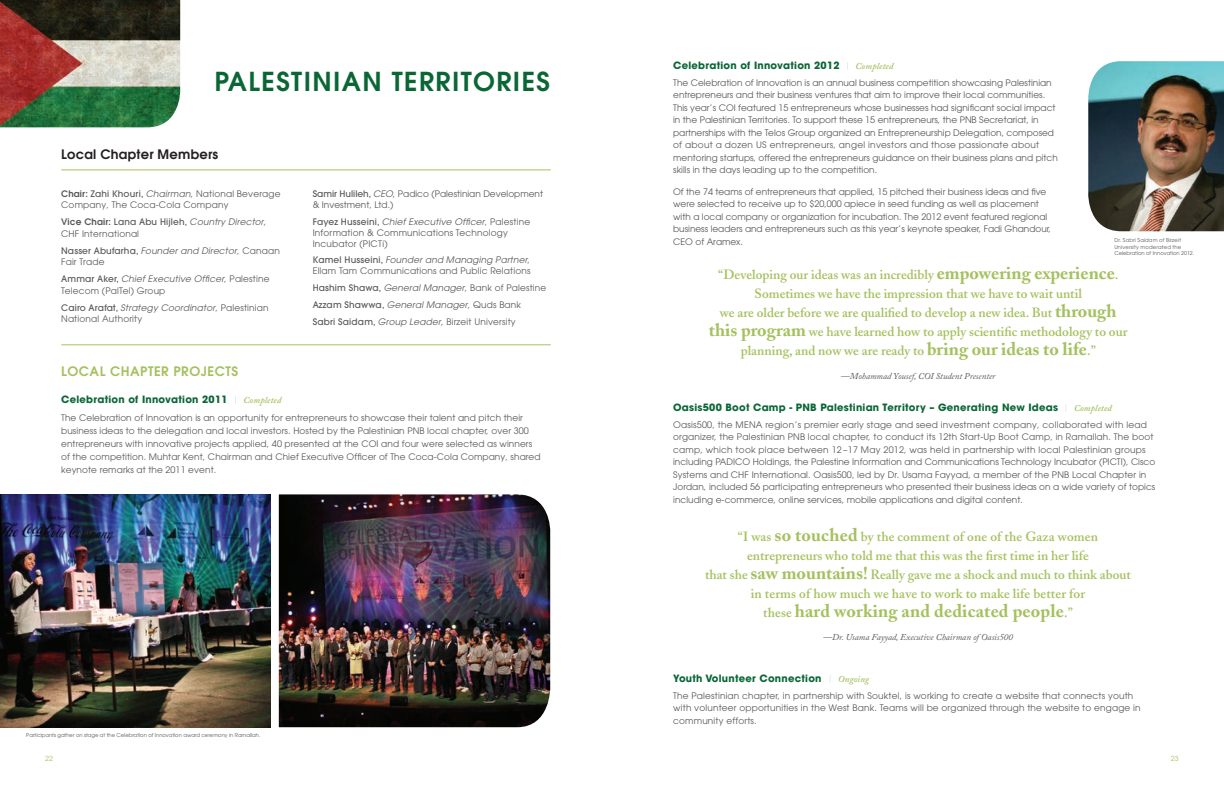
<style>
.page{position:relative;width:1224px;height:792px;background:#fff}
.page>*{position:absolute;margin:0;border:0;box-sizing:border-box;transform-origin:0 0}
.t1{font:600 26px "Avant Garde";color:#0b6636}
.t2{font:700 18.1px "Adobe Caslon";letter-spacing:.01em;color:#a5c15f}
.t3{font:600 13.3px/19px "Adobe Caslon";color:#a5c15f;text-align:center}
.t4{font:600 13px "Avant Garde";letter-spacing:.04em;color:#a5c15f}
.t5{font:600 13px "Avant Garde";letter-spacing:.02em;color:#231f20}
.t6{font:700 10px "Avant Garde";letter-spacing:.025em;color:#0b6636}
.t7{font:8.9px/12.5px "Avant Garde";letter-spacing:.01em;color:#57585a}
.t8{font:italic 8.9px "Adobe Caslon";color:#57585a}
.t9{font:italic 8.9px/11.3px "Avant Garde";letter-spacing:.02em;color:#57585a}
.t10{font:7px "Avant Garde";color:#a5c15f}
.t11{font:5.2px "Avant Garde";color:#57585a}
.t12{font:5.2px/6.5px "Avant Garde";letter-spacing:.025em;color:#57585a}
.s1{font-weight:600}
.s2{font-weight:500}
.s3{font-style:italic}
.s4{font-weight:500;font-style:normal}
.s5{font-style:normal}
.s6{font-weight:200;font-size:9px;color:#bcbdc0}
.s7{font-family:"Adobe Caslon";font-weight:600;font-style:italic;font-size:9px;color:#a5c15f}
.s8{font-weight:700;font-size:18.1px}
.s9{font-weight:600;font-size:13.3px}
</style>
<div class="page">
<hr style="left:61px;top:345px;width:490px;height:1px;background:#a5c15f">
<hr style="left:61px;top:170px;width:490px;height:1px;background:#a5c15f">
<img style="left:279px;top:494px;width:271px;height:233px">
<img style="left:0;top:495px;width:270px;height:232px">
<img style="left:0;top:0;width:180px;height:127px">
<img style="left:1088px;top:61px;width:136px;height:170px">
<h1 class="t1" style="left:214px;top:65px;width:63px">PALESTINIAN</h1>
<h1 class="t1" style="left:392px;top:65px;width:16px">TERRITORIES</h1>
<h3 class="t5" style="left:61px;top:146px;width:159px">Local Chapter Members</h3>
<p class="t7" style="left:61px;top:188px;width:221px;line-height:11.3px"><span class="s1">Chair:</span> <span class="s2">Zahi Khouri,</span> <span class="s3">Chairman</span>, National Beverage<br>Company, The Coca-Cola Company</p>
<p class="t7" style="left:61px;top:217px;width:207px;line-height:11.3px"><span class="s1">Vice Chair:</span> <span class="s2">Lana Abu Hijleh,</span> <span class="s3">Country Director</span>,<br>CHF International</p>
<p class="t9" style="left:61px;top:245px;width:220px"><span class="s4">Nasser Abufarha,</span> Founder and Director<span class="s5">, Canaan<br>Fair Trade</span></p>
<p class="t7" style="left:61px;top:273px;width:210px;line-height:11.3px"><span class="s2">Ammar Aker,</span> <span class="s3">Chief Executive Officer</span>, Palestine<br>Telecom (PalTel) Group</p>
<p class="t7" style="left:61px;top:302px;width:209px;line-height:11.3px"><span class="s2">Cairo Arafat,</span> <span class="s3">Strategy Coordinator</span>, Palestinian<br>National Authority</p>
<p class="t7" style="left:313px;top:188px;width:232px;line-height:11px"><span class="s2">Samir Hulileh,</span> <span class="s3">CEO</span>, Padico (Palestinian Development &amp; Investment, Ltd.)</p>
<p class="t7" style="left:313px;top:216px;width:219px;line-height:11px"><span class="s2">Fayez Husseini,</span> <span class="s3">Chief Executive Officer</span>, Palestine<br>Information &amp; Communications Technology<br>Incubator (PICTi)</p>
<p class="t7" style="left:313px;top:255px;width:219px;line-height:11px"><span class="s2">Kamel Husseini,</span> <span class="s3">Founder and Managing Partner</span>,<br>Ellam Tam Communications and Public Relations</p>
<p class="t7" style="left:313px;top:280px;width:235px;line-height:16.8px"><span class="s2">Hashim Shawa,</span> <span class="s3">General Manager</span>, Bank of Palestine<br><span class="s2">Azzam Shawwa,</span> <span class="s3">General Manager</span>, Quds Bank<br><span class="s2">Sabri Saidam,</span> <span class="s3">Group Leader</span>, Birzeit University</p>
<h3 class="t4" style="left:61px;top:363px;width:179px">Local Chapter Projects</h3>
<p class="t6" style="left:61px;top:393px;width:222px">Celebration of Innovation 2011 <span class="s6">|</span> <span class="s7">Completed</span></p>
<p class="t7" style="left:61px;top:411px;width:481px;line-height:13px">The Celebration of Innovation is an opportunity for entrepreneurs to showcase their talent and pitch their business ideas to the delegation and local investors. Hosted by the Palestinian PNB local chapter, over 300 entrepreneurs with innovative projects applied, 40 presented at the COI and four were selected as winners of the competition. Muhtar Kent, Chairman and Chief Executive Officer of The Coca-Cola Company, shared keynote remarks at the 2011 event.</p>
<p class="t11" style="left:26px;top:732px;width:236px">Participants gather on stage at the Celebration of Innovation award ceremony in Ramallah.</p>
<p class="t6" style="left:673px;top:59px;width:222px">Celebration of Innovation 2012 <span class="s6">|</span> <span class="s7">Completed</span></p>
<p class="t7" style="left:673px;top:76px;width:386px">The Celebration of Innovation is an annual business competition showcasing Palestinian entrepreneurs and their business ventures that aim to improve their local communities.<br>This year’s COI featured 15 entrepreneurs whose businesses had significant social impact in the Palestinian Territories. To support these 15 entrepreneurs, the PNB Secretariat, in partnerships with the Telos Group organized an Entrepreneurship Delegation, composed of about a dozen US entrepreneurs, angel investors and those passionate about mentoring startups, offered the entrepreneurs guidance on their business plans and pitch skills in the days leading up to the competition.</p>
<p class="t7" style="left:673px;top:185px;width:379px">Of the 74 teams of entrepreneurs that applied, 15 pitched their business ideas and five were selected to receive up to $20,000 apiece in seed funding as well as placement with a local company or organization for incubation. The 2012 event featured regional business leaders and entrepreneurs such as this year’s keynote speaker, Fadi Ghandour, CEO of Aramex.</p>
<p class="t12" style="left:1114px;top:237px;width:81px">Dr. Sabri Saidam of Birzeit<br>University moderated the<br>Celebration of Innovation 2012.</p>
<p class="t3" style="left:709px;top:265px;width:420px">“Developing our ideas was an incredibly <span class="s8">empowering experience</span>.<br>Sometimes we have the impression that we have to wait until<br>we are older before we are qualified to develop a new idea. But <span class="s8">through this program</span> we have learned how to apply scientific methodology to our planning, and now we are ready to <span class="s8">bring our ideas to life</span>.”</p>
<p class="t8" style="left:841px;top:371px;width:156px">—Mohammad Yousef, COI Student Presenter</p>
<p class="t6" style="left:673px;top:401px;width:440px">Oasis500 Boot Camp - PNB Palestinian Territory – Generating New Ideas <span class="s6">|</span> <span class="s7">Completed</span></p>
<p class="t7" style="left:673px;top:418px;width:484px">Oasis500, the MENA region’s premier early stage and seed investment company, collaborated with lead organizer, the Palestinian PNB local chapter, to conduct its 12th Start-Up Boot Camp, in Ramallah. The boot camp, which took place between 12 –17 May 2012, was held in partnership with local Palestinian groups including PADICO Holdings, the Palestine Information and Communications Technology Incubator (PICTI), Cisco Systems and CHF International. Oasis500, led by Dr. Usama Fayyad, a member of the PNB Local Chapter in Jordan, included 56 participating entrepreneurs who presented their business ideas on a wide variety of topics including e-commerce, online services, mobile applications and digital content.</p>
<p class="t3" style="left:705px;top:527px;width:427px">“I was <span class="s8">so touched</span> by the comment of one of the Gaza women entrepreneurs who told me that this was the first time in her life<br>that she <span class="s8">saw mountains!</span> Really gave me a shock and much to think about in terms of how much we have to work to make life better for</p>
<h2 class="t2" style="left:763px;top:600px;width:311px"><span class="s9">these</span> hard working and dedicated people<span class="s9">.”</span></h2>
<p class="t8" style="left:823px;top:632px;width:191px">—Dr. Usama Fayyad, Executive Chairman of Oasis500</p>
<p class="t6" style="left:673px;top:672px;width:198px">Youth Volunteer Connection <span class="s6">|</span> <span class="s7">Ongoing</span></p>
<p class="t7" style="left:673px;top:689px;width:469px">The Palestinian chapter, in partnership with Souktel, is working to create a website that connects youth with volunteer opportunities in the West Bank. Teams will be organized through the website to engage in community efforts.</p>
<p class="t10" style="left:45px;top:754px;width:10px">22</p>
<p class="t10" style="left:1171px;top:754px;width:10px">23</p>
</div>
